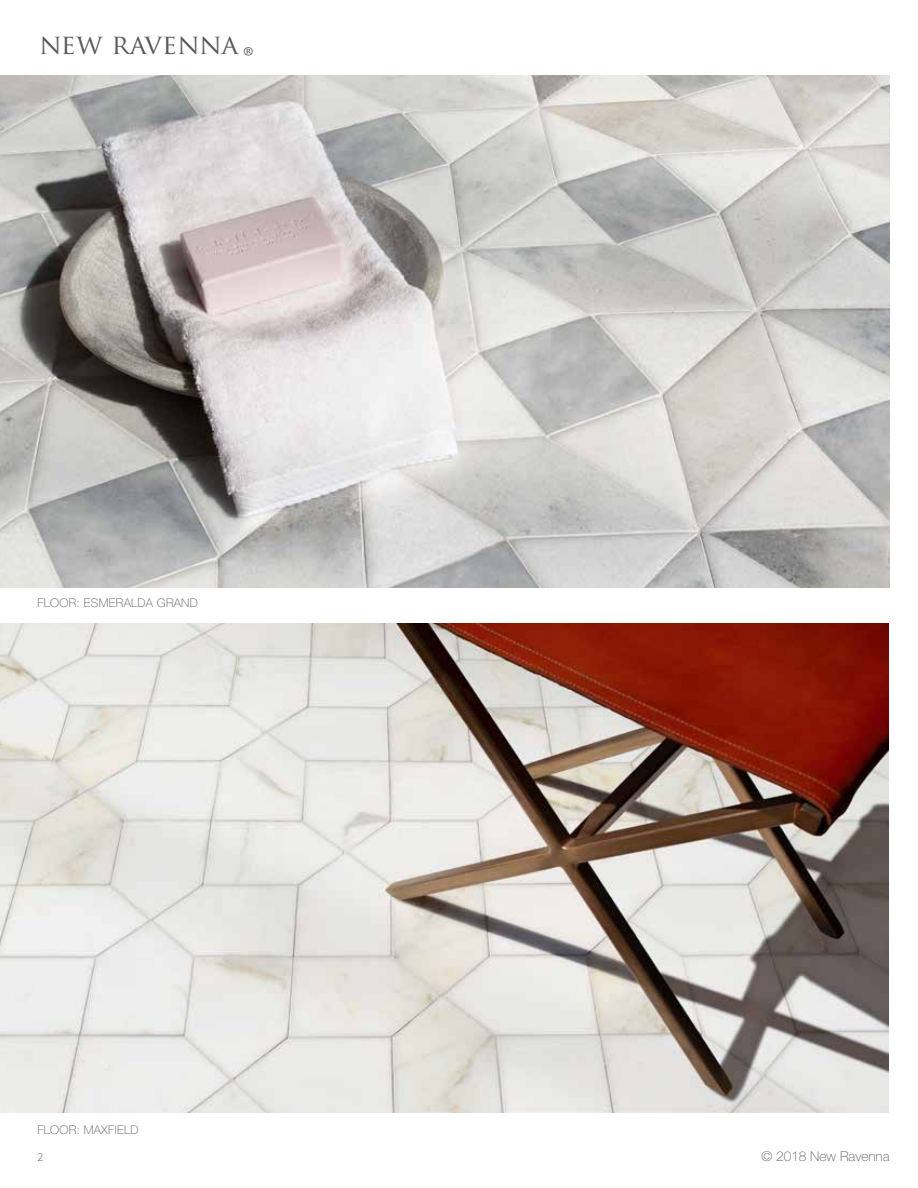
<style>
.page{position:relative;width:918px;height:1188px;background:#fff}
.page>*{position:absolute;margin:0;border:0;box-sizing:border-box;transform-origin:0 0}
.t1{font:48px "Trajan Pro";color:#58595b}
.t2{font:27px "Trajan Pro";color:#58595b}
.t3{font:100 13.5px "Helvetica Neue LT Std";color:#58595b}
.t4{font:100 12px "Helvetica Neue LT Std";letter-spacing:.02em;color:#58595b}
.t5{font:300 12px "Source Sans Pro";color:#58595b}
</style>
<div class="page">
<img style="left:0;top:624px;width:888px;height:488px">
<img style="left:0;top:75px;width:890px;height:513px">
<h2 class="t2" style="left:39px;top:27px;width:201px">NEW RAVENNA</h2>
<h1 class="t1" style="left:244px;top:36px;width:11px">®</h1>
<p class="t4" style="left:38px;top:596px;width:162px">FLOOR: ESMERALDA GRAND</p>
<p class="t4" style="left:38px;top:1123px;width:102px">FLOOR: MAXFIELD</p>
<p class="t5" style="left:38px;top:1150px;width:7px">2</p>
<p class="t3" style="left:762px;top:1148px;width:130px">© 2018 New Ravenna</p>
</div>
